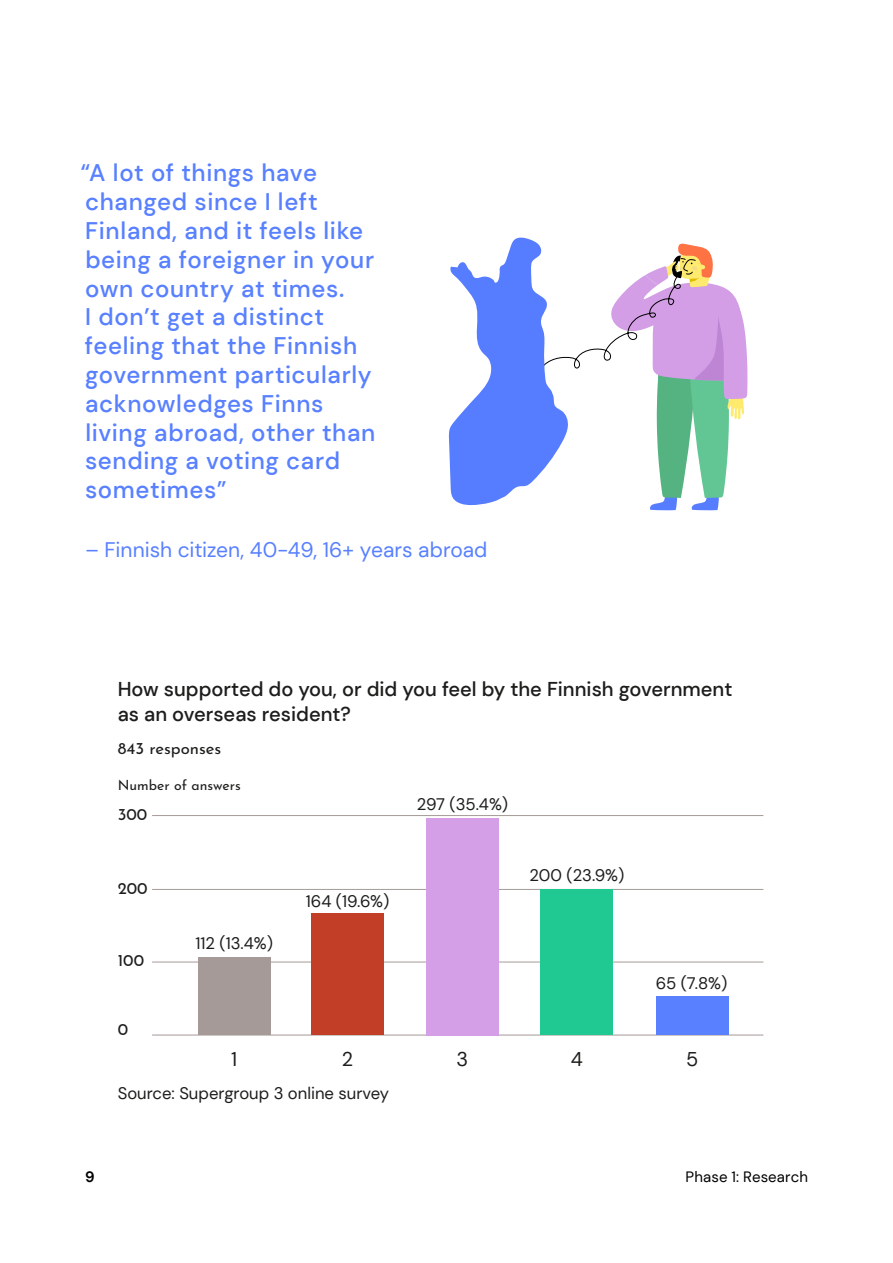
<style>
.page{position:relative;width:893px;height:1263px;background:#fff}
.page>*{position:absolute;margin:0;border:0;box-sizing:border-box;transform-origin:0 0}
.Quote_18pt{font:500 24px/28.8px "DM Sans";letter-spacing:.025em;color:#5880ff}
.Quote_source{font:21px "DM Sans";color:#5880ff}
.t1{font:500 20.1px/24px "DM Sans";color:#1d1d1b}
.t2{font:19.8px "DM Sans";color:#1d1d1b}
.t3{font:16.65px "DM Sans";color:#1d1d1b}
.t4{font:16.65px "Josefin Sans";color:#1d1d1b}
.t5{font:15px "DM Sans";letter-spacing:.01em;color:#000}
.t6{font:700 15px "DM Sans";color:#000}
.t7{font:13.95px "Josefin Sans";color:#1d1d1b}
</style>
<div class="page">
<hr style="left:152px;top:962px;width:611px;height:1px;background:#a59a98">
<hr style="left:152px;top:1035px;width:611px;height:1px;background:#a59a98">
<hr style="left:152px;top:889px;width:611px;height:1px;background:#a59a98">
<hr style="left:152px;top:815px;width:611px;height:1px;background:#a59a98">
<div style="left:198px;top:958px;width:73px;height:77px;background:#a59a98"></div>
<div style="left:311px;top:913px;width:73px;height:122px;background:#c23e27"></div>
<div style="left:426px;top:818px;width:73px;height:217px;background:#d49fe7"></div>
<div style="left:541px;top:889px;width:72px;height:146px;background:#20c992"></div>
<div style="left:656px;top:996px;width:73px;height:39px;background:#5880ff"></div>
<svg style="left:449px;top:237px;width:298px;height:273px"></svg>
<p class="Quote_18pt" style="left:80px;top:158px;width:297px">“A lot of things have changed since I left<br>Finland, and it feels like being a foreigner in your own country at times.<br>I don’t get a distinct feeling that the Finnish government particularly acknowledges Finns living abroad, other than sending a voting card sometimes”</p>
<p class="Quote_source" style="left:85px;top:536px;width:403px">– Finnish citizen, 40-49, 16+ years abroad</p>
<p class="t1" style="left:118px;top:677px;width:616px">How supported do you, or did you feel by the Finnish government as an overseas resident?</p>
<p class="t4" style="left:118px;top:734px;width:105px">843 responses</p>
<p class="t7" style="left:118px;top:774px;width:124px">Number of answers</p>
<p class="t4" style="left:118px;top:800px;width:31px">300</p>
<p class="t4" style="left:118px;top:874px;width:31px">200</p>
<p class="t4" style="left:118px;top:946px;width:28px">100</p>
<p class="t4" style="left:118px;top:1015px;width:12px">0</p>
<p class="t3" style="left:195px;top:933px;width:79px">112 (13.4%)</p>
<p class="t3" style="left:306px;top:891px;width:85px">164 (19.6%)</p>
<p class="t3" style="left:417px;top:793px;width:93px">297 (35.4%)</p>
<p class="t3" style="left:529px;top:865px;width:96px">200 (23.9%)</p>
<p class="t3" style="left:656px;top:973px;width:73px">65 (7.8%)</p>
<p class="t2" style="left:231px;top:1047px;width:7px">1</p>
<p class="t2" style="left:342px;top:1047px;width:13px">2</p>
<p class="t2" style="left:457px;top:1047px;width:13px">3</p>
<p class="t2" style="left:571px;top:1047px;width:14px">4</p>
<p class="t2" style="left:686px;top:1047px;width:14px">5</p>
<p class="t3" style="left:118px;top:1083px;width:273px">Source: Supergroup 3 online survey</p>
<p class="t6" style="left:85px;top:1167px;width:11px">9</p>
<p class="t5" style="left:686px;top:1167px;width:124px">Phase 1: Research</p>
</div>
